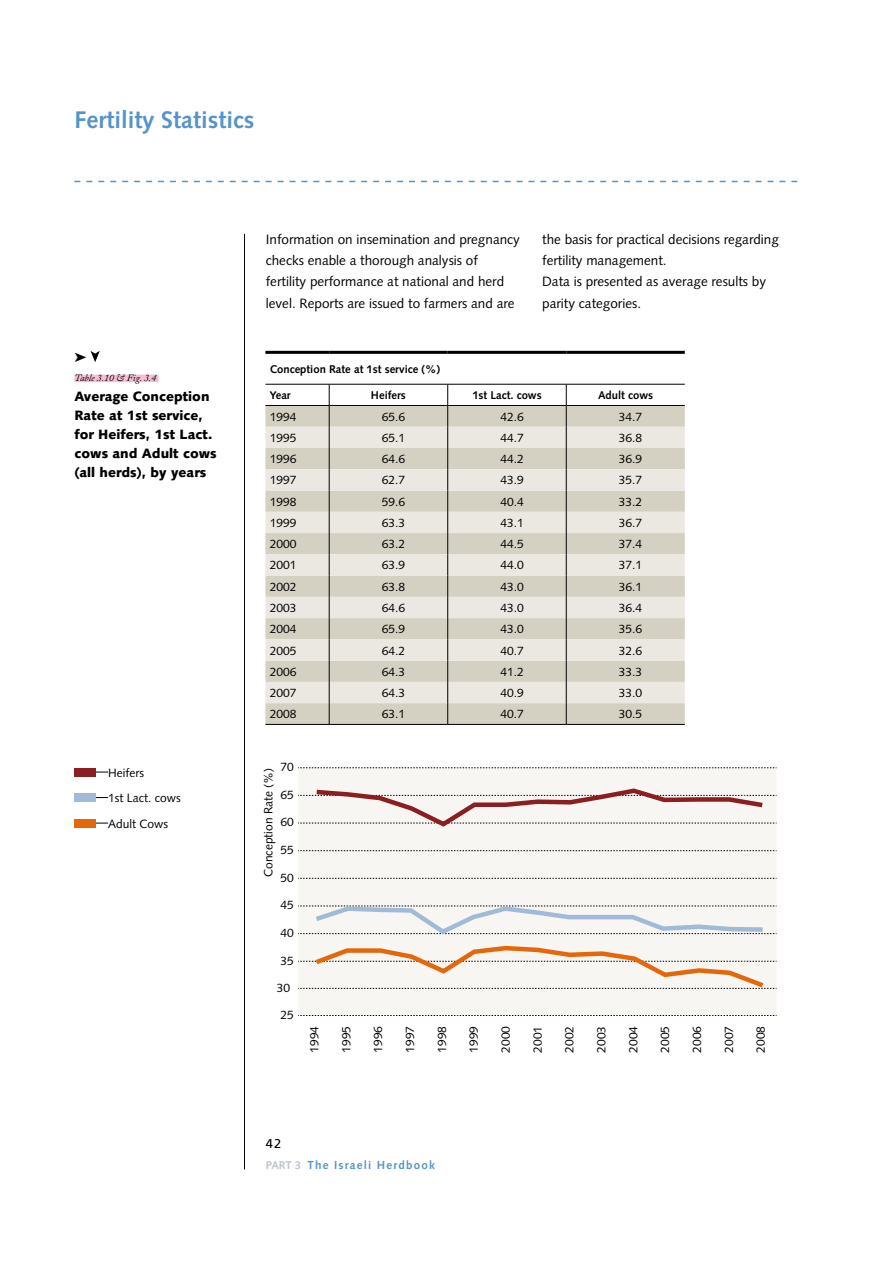
<style>
.page{position:relative;width:893px;height:1263px;background:#fff}
.page>*{position:absolute;margin:0;border:0;box-sizing:border-box;transform-origin:0 0}
.t1{font:700 24px "Syntax";color:#5693c9}
.t2{font:13.5px/21.1px "Syntax";color:#000}
.t3{font:900 13.5px/19.2px "Syntax";color:#000}
.t4{font:12.75px "Frutiger";color:#000}
.t5{font:12px/25.5px "Syntax";color:#000}
.t6{font:700 11.7px "Syntax";letter-spacing:.1em;color:#5693c9}
.t7{font:700 11.25px "Syntax";color:#000}
.t8{font:italic 9.75px "Adobe Caslon Pro";color:#000}
.s1{font-size:11.25px;color:#bec2cf}
</style>
<div class="page">
<div style="left:298px;top:768px;width:478px;height:247px;background:#f7f6f2"></div>
<svg style="left:298px;top:767px;width:479px;height:1px"></svg>
<svg style="left:298px;top:850px;width:479px;height:1px"></svg>
<svg style="left:298px;top:878px;width:479px;height:1px"></svg>
<svg style="left:298px;top:1015px;width:479px;height:1px"></svg>
<svg style="left:265px;top:406px;width:420px;height:318px;background:#d3d0c2"></svg>
<svg style="left:265px;top:427px;width:420px;height:276px;background:#dfddd2"></svg>
<hr style="left:448px;top:405px;width:118px;height:1px;background:#000">
<hr style="left:566px;top:405px;width:119px;height:1px;background:#000">
<hr style="left:448px;top:724px;width:118px;height:1px;background:#000">
<hr style="left:566px;top:724px;width:119px;height:1px;background:#000">
<hr style="left:265px;top:351px;width:64px;height:3px;background:#000">
<hr style="left:329px;top:351px;width:119px;height:3px;background:#000">
<hr style="left:448px;top:351px;width:118px;height:3px;background:#000">
<hr style="left:566px;top:351px;width:119px;height:3px;background:#000">
<svg style="left:447px;top:385px;width:1px;height:339px"></svg>
<svg style="left:566px;top:385px;width:1px;height:339px"></svg>
<hr style="left:265px;top:405px;width:64px;height:1px;background:#000">
<hr style="left:329px;top:405px;width:119px;height:1px;background:#000">
<hr style="left:265px;top:724px;width:64px;height:1px;background:#000">
<hr style="left:329px;top:724px;width:119px;height:1px;background:#000">
<svg style="left:329px;top:385px;width:1px;height:339px"></svg>
<hr style="left:265px;top:384px;width:64px;height:1px;background:#000">
<hr style="left:329px;top:384px;width:119px;height:1px;background:#000">
<hr style="left:448px;top:384px;width:118px;height:1px;background:#000">
<hr style="left:566px;top:384px;width:119px;height:1px;background:#000">
<div style="left:74px;top:375px;width:84px;height:7px;background:#f6bfd6"></div>
<svg style="left:95px;top:772px;width:13px;height:1px"></svg>
<svg style="left:95px;top:797px;width:13px;height:1px"></svg>
<svg style="left:95px;top:823px;width:13px;height:1px"></svg>
<div style="left:74px;top:768px;width:21px;height:8px;background:#8a1e20"></div>
<div style="left:74px;top:793px;width:21px;height:9px;background:#a2bad9"></div>
<div style="left:74px;top:819px;width:21px;height:8px;background:#e4680b"></div>
<svg style="left:74px;top:181px;width:723px;height:1px"></svg>
<hr style="left:244px;top:234px;width:1px;height:935px;background:#000">
<svg style="left:298px;top:785px;width:479px;height:44px"></svg>
<svg style="left:298px;top:904px;width:479px;height:33px"></svg>
<svg style="left:298px;top:943px;width:479px;height:48px"></svg>
<svg style="left:90px;top:351px;width:10px;height:11px"></svg>
<h1 class="t1" style="left:74px;top:106px;width:181px">Fertility Statistics</h1>
<p class="t8" style="left:74px;top:372px;width:83px">Table 3.10 &amp; Fig. 3.4</p>
<p class="t3" style="left:74px;top:386px;width:144px">Average Conception<br>Rate at 1st service, for Heifers, 1st Lact. cows and Adult cows (all herds), by years</p>
<p class="t5" style="left:108px;top:760px;width:74px">Heifers<br>1st Lact. cows<br>Adult Cows</p>
<p class="t2" style="left:266px;top:229px;width:256px">Information on insemination and pregnancy checks enable a thorough analysis of fertility performance at national and herd level. Reports are issued to farmers and are</p>
<p class="t2" style="left:542px;top:229px;width:238px">the basis for practical decisions regarding fertility management.<br>Data is presented as average results by parity categories.</p>
<p class="t7" style="left:270px;top:363px;width:172px">Conception Rate at 1st service (%)</p>
<p class="t7" style="left:270px;top:389px;width:23px">Year</p>
<p class="t7" style="left:371px;top:389px;width:36px">Heifers</p>
<p class="t7" style="left:472px;top:389px;width:71px">1st Lact. cows</p>
<p class="t7" style="left:598px;top:389px;width:57px">Adult cows</p>
<p class="t5" style="left:270px;top:404px;width:28px">1994</p>
<p class="t5" style="left:382px;top:404px;width:25px">65.6</p>
<p class="t5" style="left:500px;top:404px;width:25px">42.6</p>
<p class="t5" style="left:619px;top:404px;width:25px">34.7</p>
<p class="t5" style="left:270px;top:425px;width:28px">1995</p>
<p class="t5" style="left:382px;top:425px;width:25px">65.1</p>
<p class="t5" style="left:500px;top:425px;width:25px">44.7</p>
<p class="t5" style="left:619px;top:425px;width:25px">36.8</p>
<p class="t5" style="left:270px;top:446px;width:28px">1996</p>
<p class="t5" style="left:382px;top:446px;width:25px">64.6</p>
<p class="t5" style="left:500px;top:446px;width:25px">44.2</p>
<p class="t5" style="left:619px;top:446px;width:25px">36.9</p>
<p class="t5" style="left:270px;top:467px;width:28px">1997</p>
<p class="t5" style="left:382px;top:467px;width:25px">62.7</p>
<p class="t5" style="left:500px;top:467px;width:25px">43.9</p>
<p class="t5" style="left:619px;top:467px;width:25px">35.7</p>
<p class="t5" style="left:270px;top:489px;width:28px">1998</p>
<p class="t5" style="left:382px;top:489px;width:25px">59.6</p>
<p class="t5" style="left:500px;top:489px;width:25px">40.4</p>
<p class="t5" style="left:619px;top:489px;width:25px">33.2</p>
<p class="t5" style="left:270px;top:510px;width:28px">1999</p>
<p class="t5" style="left:382px;top:510px;width:25px">63.3</p>
<p class="t5" style="left:500px;top:510px;width:25px">43.1</p>
<p class="t5" style="left:619px;top:510px;width:25px">36.7</p>
<p class="t5" style="left:270px;top:531px;width:28px">2000</p>
<p class="t5" style="left:382px;top:531px;width:25px">63.2</p>
<p class="t5" style="left:500px;top:531px;width:25px">44.5</p>
<p class="t5" style="left:619px;top:531px;width:25px">37.4</p>
<p class="t5" style="left:270px;top:553px;width:28px">2001</p>
<p class="t5" style="left:382px;top:553px;width:25px">63.9</p>
<p class="t5" style="left:500px;top:553px;width:25px">44.0</p>
<p class="t5" style="left:619px;top:553px;width:25px">37.1</p>
<p class="t5" style="left:270px;top:574px;width:28px">2002</p>
<p class="t5" style="left:382px;top:574px;width:25px">63.8</p>
<p class="t5" style="left:500px;top:574px;width:25px">43.0</p>
<p class="t5" style="left:619px;top:574px;width:25px">36.1</p>
<p class="t5" style="left:270px;top:595px;width:28px">2003</p>
<p class="t5" style="left:382px;top:595px;width:25px">64.6</p>
<p class="t5" style="left:500px;top:595px;width:25px">43.0</p>
<p class="t5" style="left:619px;top:595px;width:25px">36.4</p>
<p class="t5" style="left:270px;top:616px;width:28px">2004</p>
<p class="t5" style="left:382px;top:616px;width:25px">65.9</p>
<p class="t5" style="left:500px;top:616px;width:25px">43.0</p>
<p class="t5" style="left:619px;top:616px;width:25px">35.6</p>
<p class="t5" style="left:270px;top:638px;width:28px">2005</p>
<p class="t5" style="left:382px;top:638px;width:25px">64.2</p>
<p class="t5" style="left:500px;top:638px;width:25px">40.7</p>
<p class="t5" style="left:619px;top:638px;width:25px">32.6</p>
<p class="t5" style="left:270px;top:659px;width:28px">2006</p>
<p class="t5" style="left:382px;top:659px;width:25px">64.3</p>
<p class="t5" style="left:500px;top:659px;width:25px">41.2</p>
<p class="t5" style="left:619px;top:659px;width:25px">33.3</p>
<p class="t5" style="left:270px;top:680px;width:28px">2007</p>
<p class="t5" style="left:382px;top:680px;width:25px">64.3</p>
<p class="t5" style="left:500px;top:680px;width:25px">40.9</p>
<p class="t5" style="left:619px;top:680px;width:25px">33.0</p>
<p class="t5" style="left:270px;top:701px;width:28px">2008</p>
<p class="t5" style="left:382px;top:701px;width:25px">63.1</p>
<p class="t5" style="left:500px;top:701px;width:25px">40.7</p>
<p class="t5" style="left:619px;top:701px;width:25px">30.5</p>
<p class="t5" style="left:280px;top:754px;width:15px">70</p>
<p class="t5" style="left:280px;top:782px;width:15px">65</p>
<p class="t5" style="left:280px;top:809px;width:15px">60</p>
<p class="t5" style="left:280px;top:837px;width:15px">55</p>
<p class="t5" style="left:280px;top:865px;width:15px">50</p>
<p class="t5" style="left:280px;top:892px;width:15px">45</p>
<p class="t5" style="left:280px;top:920px;width:15px">40</p>
<p class="t5" style="left:280px;top:948px;width:15px">35</p>
<p class="t5" style="left:277px;top:975px;width:15px">30</p>
<p class="t5" style="left:280px;top:1002px;width:15px">25</p>
<p class="t5" style="left:256px;top:877px;width:111px;rotate:-90deg">Conception Rate (%)</p>
<p class="t5" style="left:302px;top:1053px;width:28px;rotate:-90deg">1994</p>
<p class="t5" style="left:334px;top:1053px;width:28px;rotate:-90deg">1995</p>
<p class="t5" style="left:365px;top:1053px;width:28px;rotate:-90deg">1996</p>
<p class="t5" style="left:397px;top:1053px;width:28px;rotate:-90deg">1997</p>
<p class="t5" style="left:429px;top:1053px;width:28px;rotate:-90deg">1998</p>
<p class="t5" style="left:461px;top:1053px;width:28px;rotate:-90deg">1999</p>
<p class="t5" style="left:493px;top:1053px;width:28px;rotate:-90deg">2000</p>
<p class="t5" style="left:525px;top:1053px;width:28px;rotate:-90deg">2001</p>
<p class="t5" style="left:557px;top:1053px;width:28px;rotate:-90deg">2002</p>
<p class="t5" style="left:589px;top:1053px;width:28px;rotate:-90deg">2003</p>
<p class="t5" style="left:620px;top:1053px;width:28px;rotate:-90deg">2004</p>
<p class="t5" style="left:652px;top:1053px;width:28px;rotate:-90deg">2005</p>
<p class="t5" style="left:684px;top:1053px;width:28px;rotate:-90deg">2006</p>
<p class="t5" style="left:716px;top:1053px;width:28px;rotate:-90deg">2007</p>
<p class="t5" style="left:748px;top:1053px;width:28px;rotate:-90deg">2008</p>
<p class="t4" style="left:266px;top:1136px;width:17px">42</p>
<p class="t6" style="left:266px;top:1159px;width:171px"><span class="s1">PART 3</span> The Israeli Herdbook</p>
</div>
